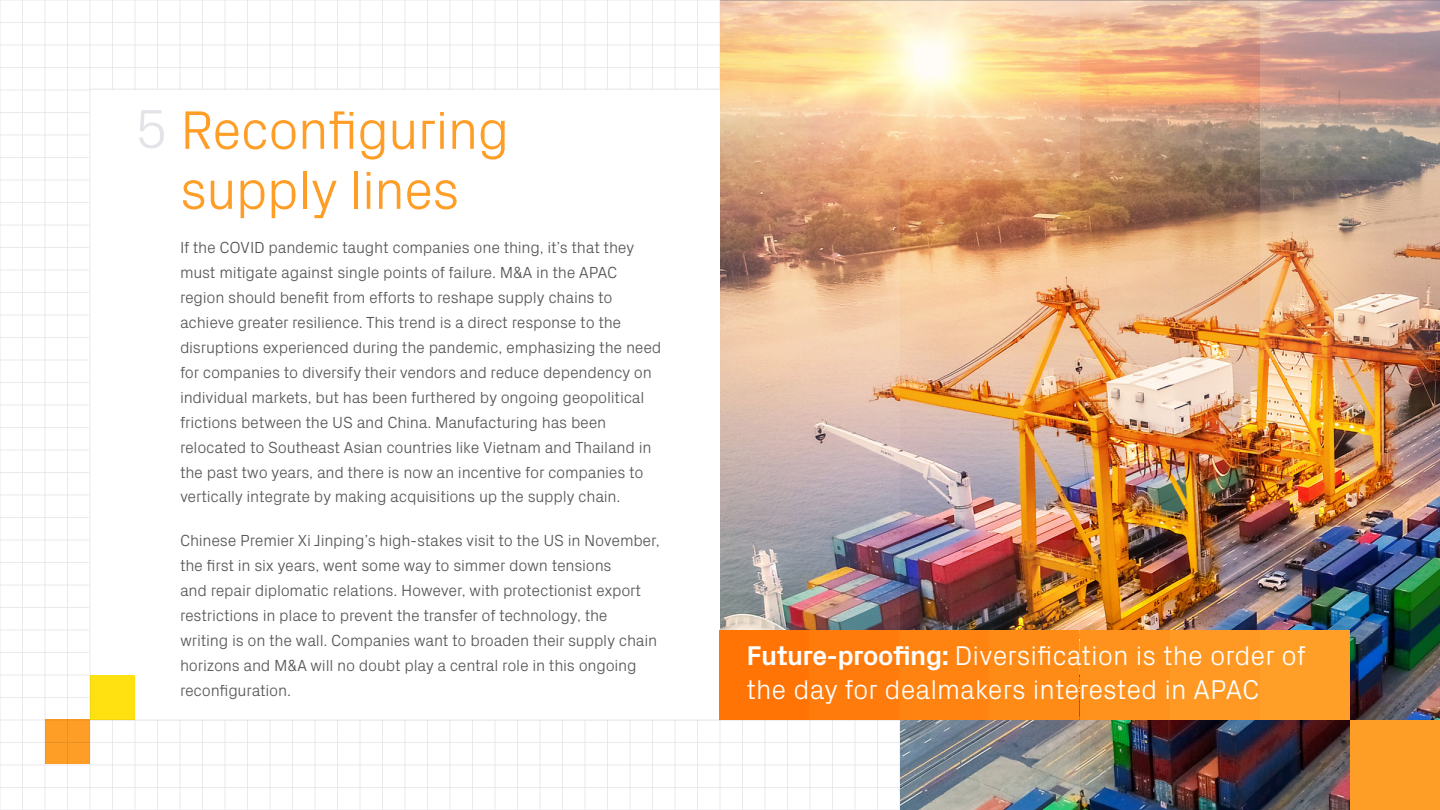
<style>
.page{position:relative;width:1440px;height:810px;background:#fff}
.page>*{position:absolute;margin:0;border:0;box-sizing:border-box;transform-origin:0 0}
.t1{font:300 55px/60px "Px Grotesk";letter-spacing:-.02em;color:#ff9e26;text-align:center}
.t2{font:300 27.5px/33.8px "Px Grotesk";color:#fff}
.t3{font:300 16.25px/25px "Px Grotesk";letter-spacing:-.015em;color:#575559}
.s1{color:#e4e3e8}
.s2{font-weight:700}
</style>
<div class="page">
<hr style="left:0;top:0;width:1px;height:810px;background:#e3e4e8">
<hr style="left:22px;top:0;width:1px;height:810px;background:#e3e4e8">
<hr style="left:45px;top:0;width:1px;height:810px;background:#e3e4e8">
<hr style="left:67px;top:0;width:1px;height:810px;background:#e3e4e8">
<hr style="left:90px;top:0;width:1px;height:810px;background:#e3e4e8">
<hr style="left:112px;top:0;width:1px;height:810px;background:#e3e4e8">
<hr style="left:135px;top:0;width:1px;height:810px;background:#e3e4e8">
<hr style="left:157px;top:0;width:1px;height:810px;background:#e3e4e8">
<hr style="left:180px;top:0;width:1px;height:810px;background:#e3e4e8">
<hr style="left:202px;top:0;width:1px;height:810px;background:#e3e4e8">
<hr style="left:225px;top:0;width:1px;height:810px;background:#e3e4e8">
<hr style="left:247px;top:0;width:1px;height:810px;background:#e3e4e8">
<hr style="left:270px;top:0;width:1px;height:810px;background:#e3e4e8">
<hr style="left:292px;top:0;width:1px;height:810px;background:#e3e4e8">
<hr style="left:315px;top:0;width:1px;height:810px;background:#e3e4e8">
<hr style="left:337px;top:0;width:1px;height:810px;background:#e3e4e8">
<hr style="left:360px;top:0;width:1px;height:810px;background:#e3e4e8">
<hr style="left:382px;top:0;width:1px;height:810px;background:#e3e4e8">
<hr style="left:405px;top:0;width:1px;height:810px;background:#e3e4e8">
<hr style="left:427px;top:0;width:1px;height:810px;background:#e3e4e8">
<hr style="left:450px;top:0;width:1px;height:810px;background:#e3e4e8">
<hr style="left:472px;top:0;width:1px;height:810px;background:#e3e4e8">
<hr style="left:495px;top:0;width:1px;height:810px;background:#e3e4e8">
<hr style="left:517px;top:0;width:1px;height:810px;background:#e3e4e8">
<hr style="left:540px;top:0;width:1px;height:810px;background:#e3e4e8">
<hr style="left:562px;top:0;width:1px;height:810px;background:#e3e4e8">
<hr style="left:585px;top:0;width:1px;height:810px;background:#e3e4e8">
<hr style="left:607px;top:0;width:1px;height:810px;background:#e3e4e8">
<hr style="left:630px;top:0;width:1px;height:810px;background:#e3e4e8">
<hr style="left:652px;top:0;width:1px;height:810px;background:#e3e4e8">
<hr style="left:675px;top:0;width:1px;height:810px;background:#e3e4e8">
<hr style="left:697px;top:0;width:1px;height:810px;background:#e3e4e8">
<hr style="left:0;top:0;width:1440px;height:1px;background:#e3e4e8">
<hr style="left:0;top:22px;width:1440px;height:1px;background:#e3e4e8">
<hr style="left:0;top:45px;width:1440px;height:1px;background:#e3e4e8">
<hr style="left:0;top:67px;width:1440px;height:1px;background:#e3e4e8">
<hr style="left:0;top:90px;width:1440px;height:1px;background:#e3e4e8">
<hr style="left:0;top:112px;width:1440px;height:1px;background:#e3e4e8">
<hr style="left:0;top:135px;width:1440px;height:1px;background:#e3e4e8">
<hr style="left:0;top:157px;width:1440px;height:1px;background:#e3e4e8">
<hr style="left:0;top:180px;width:1440px;height:1px;background:#e3e4e8">
<hr style="left:0;top:202px;width:1440px;height:1px;background:#e3e4e8">
<hr style="left:0;top:225px;width:1440px;height:1px;background:#e3e4e8">
<hr style="left:0;top:247px;width:1440px;height:1px;background:#e3e4e8">
<hr style="left:0;top:270px;width:1440px;height:1px;background:#e3e4e8">
<hr style="left:0;top:292px;width:1440px;height:1px;background:#e3e4e8">
<hr style="left:0;top:315px;width:1440px;height:1px;background:#e3e4e8">
<hr style="left:0;top:337px;width:1440px;height:1px;background:#e3e4e8">
<hr style="left:0;top:360px;width:1440px;height:1px;background:#e3e4e8">
<hr style="left:0;top:382px;width:1440px;height:1px;background:#e3e4e8">
<hr style="left:0;top:405px;width:1440px;height:1px;background:#e3e4e8">
<hr style="left:0;top:427px;width:1440px;height:1px;background:#e3e4e8">
<hr style="left:0;top:450px;width:1440px;height:1px;background:#e3e4e8">
<hr style="left:0;top:472px;width:1440px;height:1px;background:#e3e4e8">
<hr style="left:0;top:495px;width:1440px;height:1px;background:#e3e4e8">
<hr style="left:0;top:517px;width:1440px;height:1px;background:#e3e4e8">
<hr style="left:0;top:540px;width:1440px;height:1px;background:#e3e4e8">
<hr style="left:0;top:562px;width:1440px;height:1px;background:#e3e4e8">
<hr style="left:0;top:585px;width:1440px;height:1px;background:#e3e4e8">
<hr style="left:0;top:607px;width:1440px;height:1px;background:#e3e4e8">
<hr style="left:0;top:630px;width:1440px;height:1px;background:#e3e4e8">
<hr style="left:0;top:652px;width:1440px;height:1px;background:#e3e4e8">
<hr style="left:0;top:675px;width:1440px;height:1px;background:#e3e4e8">
<hr style="left:0;top:697px;width:1440px;height:1px;background:#e3e4e8">
<hr style="left:0;top:720px;width:1440px;height:1px;background:#e3e4e8">
<hr style="left:0;top:742px;width:1440px;height:1px;background:#e3e4e8">
<hr style="left:0;top:765px;width:1440px;height:1px;background:#e3e4e8">
<hr style="left:0;top:787px;width:1440px;height:1px;background:#e3e4e8">
<hr style="left:0;top:809px;width:1440px;height:1px;background:#e3e4e8">
<div style="left:90px;top:90px;width:1260px;height:630px;background:#fff"></div>
<svg style="left:720px;top:0;width:180px;height:180px;background:#f3cb97"></svg>
<svg style="left:720px;top:180px;width:180px;height:180px;background:#d2a181"></svg>
<svg style="left:720px;top:360px;width:180px;height:180px;background:#cbb5b0"></svg>
<img style="left:720px;top:540px;width:180px;height:90px">
<svg style="left:900px;top:0;width:180px;height:180px;background:#f6d2a3"></svg>
<svg style="left:900px;top:180px;width:180px;height:180px;background:#e0a779"></svg>
<img style="left:900px;top:360px;width:180px;height:180px">
<img style="left:900px;top:540px;width:180px;height:180px">
<img style="left:900px;top:720px;width:180px;height:90px">
<svg style="left:1080px;top:0;width:180px;height:180px;background:#d7a57e"></svg>
<img style="left:1080px;top:180px;width:180px;height:180px">
<img style="left:1080px;top:360px;width:180px;height:180px">
<img style="left:1080px;top:540px;width:180px;height:90px">
<img style="left:1080px;top:720px;width:180px;height:90px">
<svg style="left:1260px;top:0;width:180px;height:180px;background:#b3968f"></svg>
<img style="left:1260px;top:180px;width:180px;height:180px">
<img style="left:1260px;top:360px;width:180px;height:180px">
<img style="left:1260px;top:540px;width:180px;height:180px">
<svg style="left:1260px;top:720px;width:90px;height:90px;background:#44333b"></svg>
<div style="left:90px;top:675px;width:45px;height:45px;background:#ffe010"></div>
<div style="left:45px;top:719px;width:45px;height:45px;background:#ff9e26"></div>
<div style="left:1350px;top:720px;width:90px;height:90px;background:#ff9e26"></div>
<div style="left:1170px;top:630px;width:90px;height:90px;background:#ff9f27"></div>
<div style="left:1260px;top:630px;width:90px;height:90px;background:#ff9f27"></div>
<div style="left:1080px;top:630px;width:90px;height:90px;background:#ff921d"></div>
<div style="left:989px;top:630px;width:90px;height:90px;background:#ff8b17"></div>
<div style="left:899px;top:630px;width:90px;height:90px;background:#ff8311"></div>
<div style="left:809px;top:630px;width:90px;height:90px;background:#ff7b0b"></div>
<div style="left:719px;top:630px;width:90px;height:90px;background:#ff7405"></div>
<h1 class="t1" style="left:135px;top:95px;width:376px"><span class="s1">5</span> Reconfiguring supply lines</h1>
<p class="t3" style="left:180px;top:233px;width:483px">If the COVID pandemic taught companies one thing, it’s that they must mitigate against single points of failure. M&amp;A in the APAC region should benefit from efforts to reshape supply chains to achieve greater resilience. This trend is a direct response to the disruptions experienced during the pandemic, emphasizing the need for companies to diversify their vendors and reduce dependency on individual markets, but has been furthered by ongoing geopolitical frictions between the US and China. Manufacturing has been relocated to Southeast Asian countries like Vietnam and Thailand in the past two years, and there is now an incentive for companies to vertically integrate by making acquisitions up the supply chain.</p>
<p class="t3" style="left:180px;top:527px;width:481px">Chinese Premier Xi Jinping’s high-stakes visit to the US in November, the first in six years, went some way to simmer down tensions<br>and repair diplomatic relations. However, with protectionist export restrictions in place to prevent the transfer of technology, the writing is on the wall. Companies want to broaden their supply chain horizons and M&amp;A will no doubt play a central role in this ongoing reconfiguration.</p>
<h2 class="t2" style="left:747px;top:637px;width:561px"><span class="s2">Future-proofing:</span> Diversification is the order of the day for dealmakers interested in APAC</h2>
</div>
